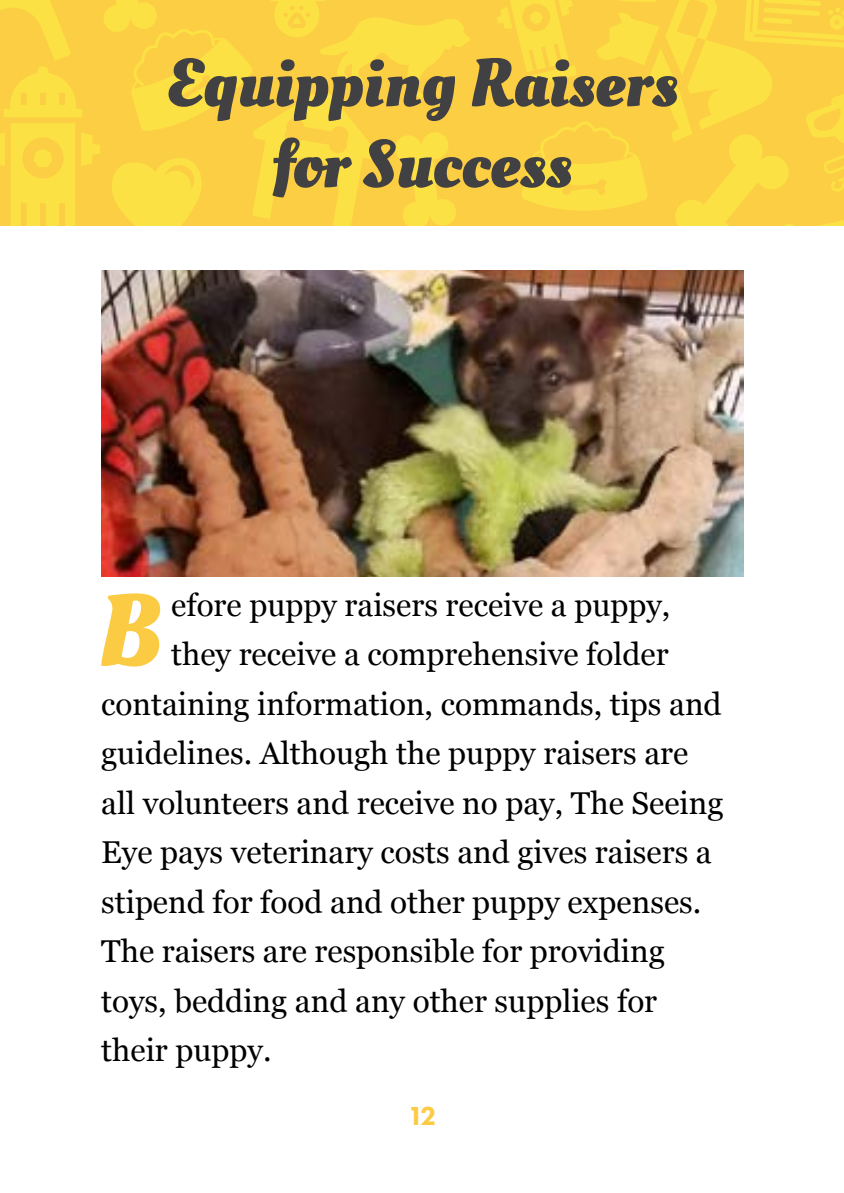
<style>
.page{position:relative;width:844px;height:1193px;background:#fff}
.page>*{position:absolute;margin:0;border:0;box-sizing:border-box;transform-origin:0 0}
.t1{font:700 101.25px "Oleo Script";color:#fccb44}
.t2{font:700 67.5px/81px "Oleo Script";color:#414042;text-align:center}
.t3{font:31.5px "Georgia";color:#000}
.t4{font:800 27px "Futura PT";color:#fccb44}
</style>
<div class="page">
<div style="left:0;top:0;width:844px;height:225px;background:linear-gradient(to right,#fcd543,#fcd343)"></div>
<img style="left:101px;top:270px;width:642px;height:306px">
<h2 class="t2" style="left:166px;top:43px;width:514px">Equipping Raisers for Success</h2>
<h1 class="t1" style="left:97px;top:570px;width:65px">B</h1>
<p class="t3" style="left:171px;top:582px;width:501px">efore puppy raisers receive a puppy,</p>
<p class="t3" style="left:171px;top:631px;width:499px">they receive a comprehensive folder</p>
<p class="t3" style="left:101px;top:681px;width:622px">containing information, commands, tips and</p>
<p class="t3" style="left:101px;top:730px;width:588px">guidelines. Although the puppy raisers are</p>
<p class="t3" style="left:101px;top:780px;width:624px">all volunteers and receive no pay, The Seeing</p>
<p class="t3" style="left:101px;top:829px;width:612px">Eye pays veterinary costs and gives raisers a</p>
<p class="t3" style="left:101px;top:879px;width:601px">stipend for food and other puppy expenses.</p>
<p class="t3" style="left:101px;top:928px;width:565px">The raisers are responsible for providing</p>
<p class="t3" style="left:101px;top:978px;width:557px">toys, bedding and any other supplies for</p>
<p class="t3" style="left:101px;top:1027px;width:172px">their puppy.</p>
<p class="t4" style="left:408px;top:1099px;width:30px">12</p>
</div>
